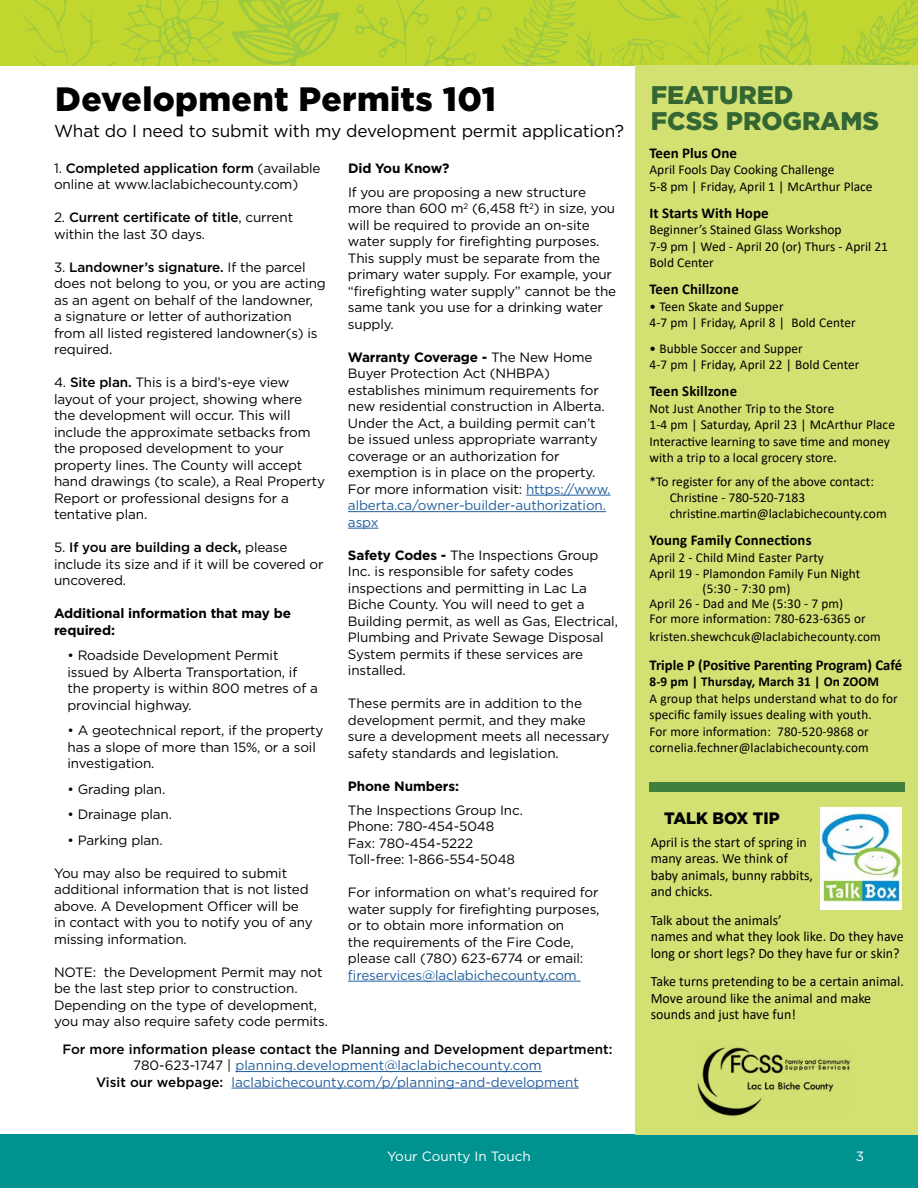
<style>
.page{position:relative;width:918px;height:1188px;background:#fff}
.page>*{position:absolute;margin:0;border:0;box-sizing:border-box;transform-origin:0 0}
.t1{font:900 33.75px "Gotham";letter-spacing:.01em;color:#000}
.t2{font:900 25.5px/25.8px "Gotham";color:#363}
.t3{font:17.25px "Gotham";letter-spacing:-.01em;color:#000}
.t4{font:900 16.5px "Gotham";color:#000}
.t5{font:700 15px "Calibri";color:#000}
.t6{font:14.25px/16.5px "Calibri";color:#000}
.t7{font:13.5px/16.5px "Gotham";letter-spacing:-.01em;color:#000}
.t8{font:13.5px/16.5px "Calibri";letter-spacing:.01em;color:#000}
.t9{font:13.5px/16.5px "Gotham";color:#215e9e;text-align:center}
.t10{font:700 13.5px/16.5px "Gotham";letter-spacing:-.01em;color:#000}
.t11{font:700 13.5px "Calibri";letter-spacing:.01em;color:#000}
.t12{font:13.5px "Gotham";color:#fff}
.s1{font-weight:500}
.s2{font-weight:700}
.s3{color:#215e9e}
.s4{font-weight:500;color:#000}
.s5{color:#000}
</style>
<div class="page">
<div style="left:0;top:1135px;width:918px;height:53px;background:#00928f"></div>
<div style="left:0;top:0;width:918px;height:65px;background:#c1d72f"></div>
<svg style="left:21px;top:0;width:204px;height:65px"></svg>
<svg style="left:355px;top:0;width:136px;height:65px"></svg>
<svg style="left:758px;top:0;width:54px;height:65px"></svg>
<svg style="left:841px;top:0;width:77px;height:65px"></svg>
<svg style="left:231px;top:0;width:109px;height:65px"></svg>
<svg style="left:502px;top:0;width:247px;height:65px"></svg>
<div style="left:635px;top:65px;width:283px;height:1070px;background:#d3e173"></div>
<div style="left:649px;top:783px;width:255px;height:9px;background:#3f803d"></div>
<div style="left:820px;top:807px;width:82px;height:103px;background:#fff"></div>
<img style="left:820px;top:813px;width:82px;height:89px">
<img style="left:697px;top:1047px;width:153px;height:69px">
<hr style="left:235px;top:1071px;width:307px;height:1px;background:#215e9e">
<hr style="left:231px;top:1088px;width:348px;height:1px;background:#215e9e">
<hr style="left:526px;top:495px;width:85px;height:1px;background:#215e9e">
<hr style="left:348px;top:511px;width:258px;height:1px;background:#215e9e">
<hr style="left:348px;top:528px;width:30px;height:1px;background:#215e9e">
<hr style="left:348px;top:981px;width:233px;height:1px;background:#215e9e">
<h1 class="t1" style="left:55px;top:80px;width:442px">Development Permits 101</h1>
<p class="t3" style="left:54px;top:119px;width:571px">What do I need to submit with my development permit application?</p>
<p class="t7" style="left:54px;top:159px;width:268px">1. <span class="s1">Completed application form</span> (available online at www.laclabichecounty.com)</p>
<p class="t7" style="left:54px;top:209px;width:241px">2. <span class="s1">Current certificate of title</span>, current within the last 30 days.</p>
<p class="t7" style="left:54px;top:258px;width:273px">3. <span class="s1">Landowner’s signature.</span> If the parcel does not belong to you, or you are acting as an agent on behalf of the landowner,<br>a signature or letter of authorization from all listed registered landowner(s) is required.</p>
<p class="t7" style="left:54px;top:374px;width:273px">4. <span class="s1">Site plan.</span> This is a bird’s-eye view layout of your project, showing where the development will occur. This will include the approximate setbacks from the proposed development to your property lines. The County will accept hand drawings (to scale), a Real Property Report or professional designs for a tentative plan.</p>
<p class="t7" style="left:54px;top:539px;width:271px">5. <span class="s1">If you are building a deck,</span> please include its size and if it will be covered or uncovered.</p>
<p class="t10" style="left:54px;top:605px;width:238px">Additional information that may be required:</p>
<p class="t7" style="left:68px;top:647px;width:252px">• Roadside Development Permit issued by Alberta Transportation, if the property is within 800 metres of a provincial highway.</p>
<p class="t7" style="left:68px;top:722px;width:258px">• A geotechnical report, if the property has a slope of more than 15%, or a soil investigation.</p>
<p class="t7" style="left:68px;top:780px;width:99px">• Grading plan.</p>
<p class="t7" style="left:68px;top:806px;width:106px">• Drainage plan.</p>
<p class="t7" style="left:68px;top:831px;width:97px">• Parking plan.</p>
<p class="t7" style="left:54px;top:864px;width:260px">You may also be required to submit additional information that is not listed above. A Development Officer will be in contact with you to notify you of any missing information.</p>
<p class="t7" style="left:54px;top:963px;width:276px">NOTE: the Development Permit may not be the last step prior to construction.<br>Depending on the type of development, you may also require safety code permits.</p>
<p class="t10" style="left:348px;top:160px;width:103px">Did You Know?</p>
<p class="t7" style="left:348px;top:183px;width:270px">If you are proposing a new structure more than 600 m<sup>2</sup> (6,458 ft<sup>2</sup>) in size, you will be required to provide an on-site water supply for firefighting purposes.<br>This supply must be separate from the primary water supply. For example, your “firefighting water supply” cannot be the same tank you use for a drinking water supply.</p>
<p class="t7" style="left:348px;top:348px;width:264px"><span class="s2">Warranty Coverage -</span> The New Home Buyer Protection Act (NHBPA) establishes minimum requirements for new residential construction in Alberta.<br>Under the Act, a building permit can’t be issued unless appropriate warranty coverage or an authorization for exemption is in place on the property.<br>For more information visit: <span class="s3">https://www. alberta.ca/owner-builder-authorization. aspx</span></p>
<p class="t7" style="left:348px;top:546px;width:272px"><span class="s2">Safety Codes -</span> The Inspections Group Inc. is responsible for safety codes inspections and permitting in Lac La Biche County. You will need to get a Building permit, as well as Gas, Electrical, Plumbing and Private Sewage Disposal System permits if these services are installed.</p>
<p class="t7" style="left:348px;top:695px;width:263px">These permits are in addition to the development permit, and they make sure a development meets all necessary safety standards and legislation.</p>
<p class="t10" style="left:348px;top:778px;width:113px">Phone Numbers:</p>
<p class="t7" style="left:348px;top:801px;width:177px">The Inspections Group Inc.<br>Phone: 780-454-5048<br>Fax: 780-454-5222<br>Toll-free: 1-866-554-5048</p>
<p class="t7" style="left:348px;top:884px;width:253px">For information on what’s required for water supply for firefighting purposes, or to obtain more information on<br>the requirements of the Fire Code, please call (780) 623-6774 or email:</p>
<p class="t9" style="left:348px;top:966px;width:230px">fireservices@laclabichecounty.com</p>
<p class="t9" style="left:62px;top:1040px;width:552px"><span class="s4">For more information please contact the Planning and Development department:<br></span><span class="s5">780-623-1747 |</span> planning.development@laclabichecounty.com<br><span class="s4">Visit our webpage:</span> laclabichecounty.com/p/planning-and-development</p>
<h2 class="t2" style="left:651px;top:82px;width:230px">FEATURED<br>FCSS PROGRAMS</h2>
<p class="t5" style="left:650px;top:142px;width:89px">Teen Plus One</p>
<p class="t8" style="left:650px;top:161px;width:225px">April Fools Day Cooking Challenge<br>5-8 pm | Friday, April 1 | McArthur Place</p>
<p class="t5" style="left:650px;top:202px;width:121px">It Starts With Hope</p>
<p class="t8" style="left:650px;top:221px;width:240px">Beginner’s Stained Glass Workshop<br>7-9 pm | Wed - April 20 (or) Thurs - April 21<br>Bold Center</p>
<p class="t5" style="left:650px;top:279px;width:91px">Teen Chillzone</p>
<p class="t8" style="left:650px;top:298px;width:208px">• Teen Skate and Supper<br>4-7 pm | Friday, April 8 | Bold Center</p>
<p class="t8" style="left:650px;top:340px;width:211px">• Bubble Soccer and Supper<br>4-7 pm | Friday, April 22 | Bold Center</p>
<p class="t5" style="left:650px;top:381px;width:89px">Teen Skillzone</p>
<p class="t8" style="left:649px;top:400px;width:247px">Not Just Another Trip to the Store<br>1-4 pm | Saturday, April 23 | McArthur Place Interactive learning to save time and money with a trip to a local grocery store.</p>
<p class="t8" style="left:670px;top:473px;width:219px;text-indent:-20px">*To register for any of the above contact:<br>Christine - 780-520-7183 christine.martin@laclabichecounty.com</p>
<p class="t5" style="left:649px;top:530px;width:164px">Young Family Connections</p>
<p class="t8" style="left:649px;top:549px;width:212px">April 2 - Child Mind Easter Party<br>April 19 - Plamondon Family Fun Night</p>
<p class="t8" style="left:649px;top:581px;width:218px;line-height:15px;text-indent:53px">(5:30 - 7:30 pm)<br>April 26 - Dad and Me (5:30 - 7 pm)<br>For more information: 780-623-6365 or</p>
<p class="t8" style="left:649px;top:628px;width:233px">kristen.shewchcuk@laclabichecounty.com</p>
<p class="t5" style="left:649px;top:654px;width:254px">Triple P (Positive Parenting Program) Café</p>
<p class="t11" style="left:649px;top:672px;width:231px">8-9 pm | Thursday, March 31 | On ZOOM</p>
<p class="t8" style="left:649px;top:689px;width:250px">A group that helps understand what to do for specific family issues dealing with youth.<br>For more information: 780-520-9868 or cornelia.fechner@laclabichecounty.com</p>
<p class="t4" style="left:664px;top:809px;width:117px">TALK BOX TIP</p>
<p class="t6" style="left:651px;top:833px;width:164px">April is the start of spring in many areas. We think of baby animals, bunny rabbits, and chicks.</p>
<p class="t6" style="left:651px;top:911px;width:255px">Talk about the animals’<br>names and what they look like. Do they have long or short legs? Do they have fur or skin?</p>
<p class="t6" style="left:651px;top:973px;width:255px">Take turns pretending to be a certain animal.<br>Move around like the animal and make sounds and just have fun!</p>
<p class="t12" style="left:387px;top:1147px;width:145px">Your County In Touch</p>
<p class="t12" style="left:856px;top:1147px;width:10px">3</p>
</div>
